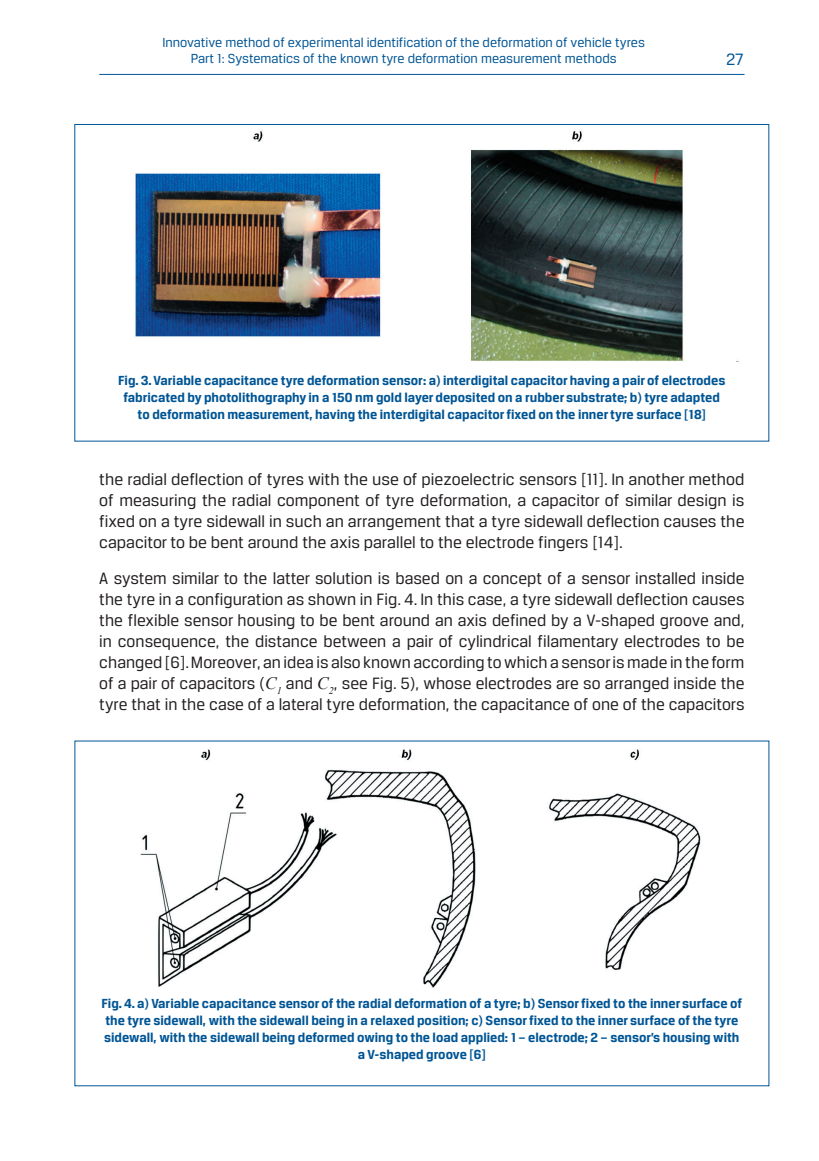
<style>
.page{position:relative;width:819px;height:1161px;background:#fff}
.page>*{position:absolute;margin:0;border:0;box-sizing:border-box;transform-origin:0 0}
.podstawowy_ang{font:17.5px/21px "Breuer Text";color:#231f20;text-align:justify}
.t1{font:17.5px "Breuer Text";color:#005595}
.podst_ang{font:700 14px/16.8px "Breuer Text";color:#005595;text-align:center}
.t2{font:14px/16.8px "Breuer Text";color:#005595;text-align:center}
.s1{font-family:"Times New Roman";font-style:italic}
</style>
<div class="page">
<hr style="left:99px;top:74px;width:645px;height:1px;background:#005595">
<img style="left:135px;top:131px;width:548px;height:230px">
<img style="left:140px;top:749px;width:561px;height:239px">
<p class="t2" style="left:162px;top:34px;width:484px">Innovative method of experimental identification of the deformation of vehicle tyres<br>Part 1: Systematics of the known tyre deformation measurement methods</p>
<p class="t1" style="left:726px;top:50px;width:19px">27</p>
<p class="podst_ang" style="left:118px;top:372px;width:608px">Fig. 3. Variable capacitance tyre deformation sensor: a) interdigital capacitor having a pair of electrodes fabricated by photolithography in a 150 nm gold layer deposited on a rubber substrate; b) tyre adapted to deformation measurement, having the interdigital capacitor fixed on the inner tyre surface [18]</p>
<p class="podstawowy_ang" style="left:99px;top:468px;width:646px">the radial deflection of tyres with the use of piezoelectric sensors [11]. In another method of measuring the radial component of tyre deformation, a capacitor of similar design is fixed on a tyre sidewall in such an arrangement that a tyre sidewall deflection causes the capacitor to be bent around the axis parallel to the electrode fingers [14].</p>
<p class="podstawowy_ang" style="left:99px;top:567px;width:646px">A system similar to the latter solution is based on a concept of a sensor installed inside the tyre in a configuration as shown in Fig. 4. In this case, a tyre sidewall deflection causes the flexible sensor housing to be bent around an axis defined by a V-shaped groove and, in consequence, the distance between a pair of cylindrical filamentary electrodes to be changed [6]. Moreover, an idea is also known according to which a sensor is made in the form of a pair of capacitors (<span class="s1">C</span><sub>1</sub> and <span class="s1">C</span><sub>2</sub>, see Fig. 5), whose electrodes are so arranged inside the tyre that in the case of a lateral tyre deformation, the capacitance of one of the capacitors</p>
<p class="podst_ang" style="left:101px;top:995px;width:642px">Fig. 4. a) Variable capacitance sensor of the radial deformation of a tyre; b) Sensor fixed to the inner surface of the tyre sidewall, with the sidewall being in a relaxed position; c) Sensor fixed to the inner surface of the tyre sidewall, with the sidewall being deformed owing to the load applied: 1 − electrode; 2 − sensor’s housing with a V-shaped groove [6]</p>
</div>
